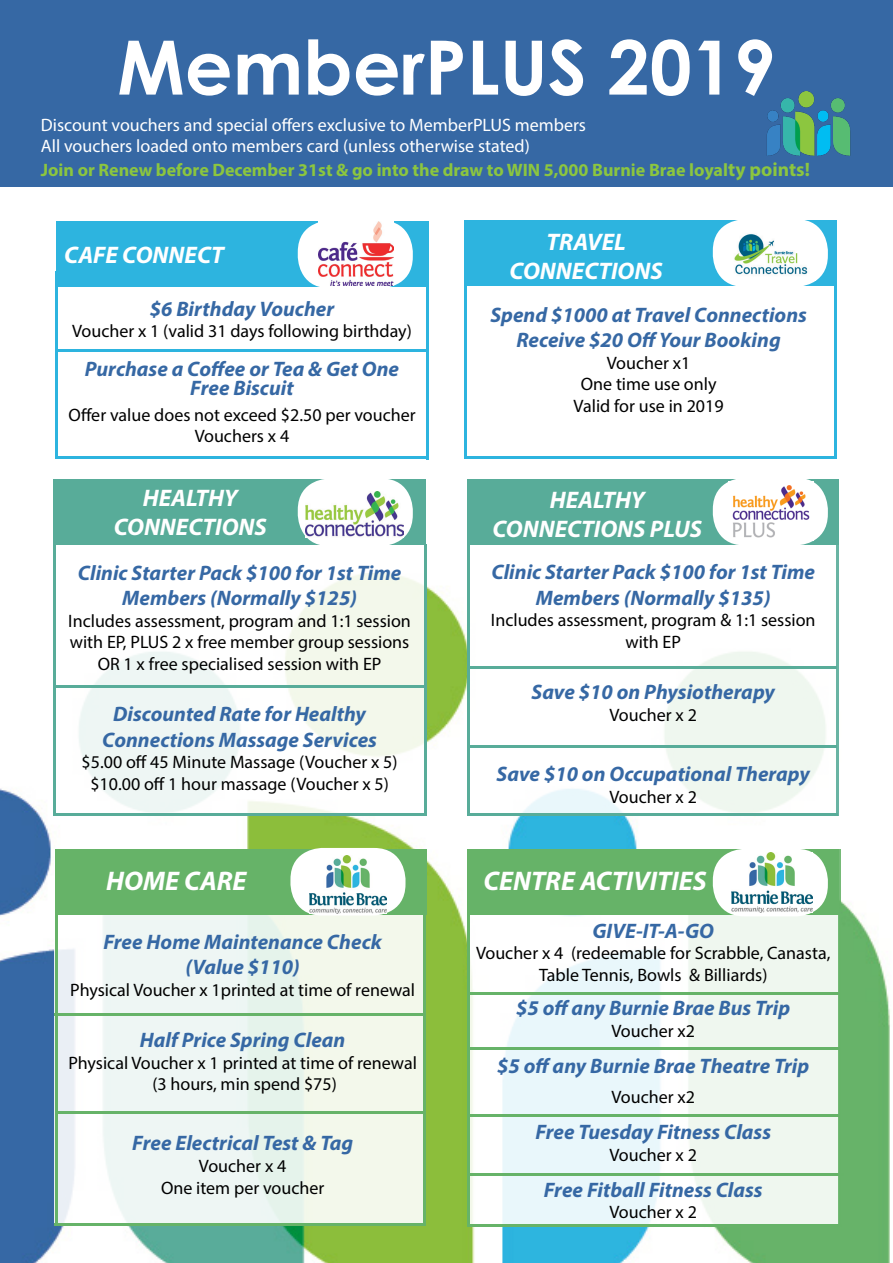
<style>
.page{position:relative;width:893px;height:1263px;background:#fff}
.page>*{position:absolute;margin:0;border:0;box-sizing:border-box;transform-origin:0 0}
.t1{font:700 75px "Century Gothic";color:#fff}
.t2{font:italic 700 27px "Myriad Pro";color:#fff}
.t3{font:italic 700 24px "Myriad Pro";color:#fff}
.t4{font:italic 700 21px/25.2px "Myriad Pro";color:#3668a4;text-align:center}
.t5{font:18px/21.6px "Myriad Pro";color:#000;text-align:center}
.t6{font:18px "Myriad Pro";color:#fff}
.t7{font:700 18px "Myriad Pro";color:#8cc63f}
.s1{font-size:19.5px}
</style>
<div class="page">
<img style="left:0;top:574px;width:890px;height:689px">
<svg style="left:54px;top:850px;width:369px;height:375px;background:#eff6f0"></svg>
<svg style="left:470px;top:914px;width:368px;height:310px"></svg>
<div style="left:467px;top:481px;width:372px;height:333px;background:linear-gradient(to right,#fff,#f6faf6);border:2px solid #fff"></div>
<div style="left:52px;top:481px;width:372px;height:333px;background:linear-gradient(to right,#f8fcfd,#f7faf2);border:2px solid #fff"></div>
<div style="left:53px;top:479px;width:373px;height:66px;background:#58ac99"></div>
<div style="left:467px;top:479px;width:372px;height:66px;background:#58ac99"></div>
<div style="left:55px;top:849px;width:371px;height:65px;background:#66b368"></div>
<div style="left:467px;top:849px;width:372px;height:65px;background:#66b368"></div>
<div style="left:298px;top:478px;width:115px;height:68px;background:#fff;border-radius:32px"></div>
<div style="left:290px;top:848px;width:115px;height:67px;background:#fff;border-radius:32px"></div>
<div style="left:713px;top:849px;width:115px;height:67px;background:#fff;border-radius:32px"></div>
<img style="left:309px;top:856px;width:78px;height:57px">
<img style="left:731px;top:852px;width:81px;height:60px">
<div style="left:713px;top:478px;width:115px;height:67px;background:#fff;border-radius:32px"></div>
<img style="left:306px;top:492px;width:98px;height:46px">
<img style="left:732px;top:485px;width:78px;height:53px">
<div style="left:55px;top:224px;width:371px;height:234px;background:#fff;border:2px solid #fff"></div>
<div style="left:56px;top:221px;width:372px;height:66px;background:#2db4df"></div>
<div style="left:298px;top:221px;width:115px;height:67px;background:#fff;border-radius:32px"></div>
<div style="left:464px;top:221px;width:373px;height:65px;background:#2db4df"></div>
<div style="left:713px;top:219px;width:115px;height:68px;background:#fff;border-radius:32px"></div>
<img style="left:318px;top:222px;width:75px;height:64px">
<img style="left:734px;top:234px;width:74px;height:41px">
<div style="left:0;top:0;width:893px;height:187px;background:#3668a4"></div>
<hr style="left:56px;top:349px;width:372px;height:3px;background:#2db4df">
<hr style="left:53px;top:685px;width:372px;height:2px;background:#58ac99">
<hr style="left:467px;top:666px;width:370px;height:3px;background:#58ac99">
<hr style="left:467px;top:745px;width:370px;height:2px;background:#58ac99">
<hr style="left:55px;top:1013px;width:371px;height:3px;background:#66b368">
<hr style="left:56px;top:1111px;width:370px;height:3px;background:#66b368">
<hr style="left:467px;top:992px;width:374px;height:3px;background:#66b368">
<hr style="left:467px;top:1047px;width:374px;height:3px;background:#66b368">
<hr style="left:467px;top:1114px;width:374px;height:2px;background:#66b368">
<hr style="left:468px;top:1173px;width:376px;height:3px;background:#66b368">
<hr style="left:56px;top:456px;width:370px;height:3px;background:#2db4df">
<hr style="left:426px;top:271px;width:2px;height:188px;background:#2db4df">
<hr style="left:56px;top:271px;width:2px;height:188px;background:#2db4df">
<hr style="left:464px;top:271px;width:2px;height:188px;background:#2db4df">
<hr style="left:834px;top:274px;width:2px;height:185px;background:#2db4df">
<hr style="left:466px;top:456px;width:371px;height:3px;background:#2db4df">
<hr style="left:467px;top:813px;width:371px;height:3px;background:#58ac99">
<hr style="left:53px;top:813px;width:372px;height:3px;background:#58ac99">
<hr style="left:467px;top:480px;width:3px;height:334px;background:#58ac99">
<hr style="left:836px;top:481px;width:3px;height:335px;background:#58ac99">
<hr style="left:424px;top:545px;width:2px;height:271px;background:#58ac99">
<hr style="left:53px;top:479px;width:2px;height:337px;background:#58ac99">
<hr style="left:55px;top:1223px;width:371px;height:2px;background:#66b368">
<hr style="left:467px;top:1224px;width:375px;height:3px;background:#66b368">
<hr style="left:55px;top:849px;width:2px;height:376px;background:#66b368">
<hr style="left:423px;top:851px;width:3px;height:374px;background:#66b368">
<hr style="left:467px;top:852px;width:3px;height:373px;background:#66b368">
<hr style="left:838px;top:849px;width:3px;height:375px;background:#66b368">
<img style="left:766px;top:91px;width:85px;height:65px">
<p class="t1" style="left:117px;top:10px;width:660px">MemberPLUS 2019</p>
<p class="t6" style="left:41px;top:114px;width:547px">Discount vouchers and special offers exclusive to MemberPLUS members</p>
<p class="t6" style="left:41px;top:135px;width:491px">All vouchers loaded onto members card (unless otherwise stated)</p>
<p class="t7" style="left:41px;top:158px;width:771px">Join or Renew before December 31st &amp; go into the draw to WIN 5,000 Burnie Brae loyal<span class="s1">ty points!</span></p>
<p class="t3" style="left:64px;top:239px;width:161px">CAFE CONNECT</p>
<p class="t4" style="left:150px;top:295px;width:186px">$6 Birthday Voucher</p>
<p class="t5" style="left:72px;top:320px;width:341px">Voucher x 1 (valid 31 days following birthday)</p>
<p class="t4" style="left:85px;top:358px;width:316px;line-height:19.5px">Purchase a Coffee or Tea &amp; Get One<br>Free Biscuit</p>
<p class="t5" style="left:68px;top:403px;width:349px">Offer value does not exceed $2.50 per voucher</p>
<p class="t5" style="left:195px;top:425px;width:96px">Vouchers x 4</p>
<p class="t3" style="left:143px;top:482px;width:96px">HEALTHY</p>
<p class="t3" style="left:114px;top:511px;width:155px">CONNECTIONS</p>
<p class="t4" style="left:78px;top:559px;width:325px">Clinic Starter Pack $100 for 1st Time<br>Members (Normally $125)</p>
<p class="t5" style="left:68px;top:609px;width:344px">Includes assessment, program and 1:1 session with EP, PLUS 2 x free member group sessions<br>OR 1 x free specialised session with EP</p>
<p class="t4" style="left:102px;top:701px;width:276px">Discounted Rate for Healthy<br>Connections Massage Services</p>
<p class="t5" style="left:82px;top:751px;width:318px">$5.00 off 45 Minute Massage (Voucher x 5)</p>
<p class="t5" style="left:90px;top:773px;width:300px">$10.00 off 1 hour massage (Voucher x 5)</p>
<p class="t3" style="left:546px;top:226px;width:81px">TRAVEL</p>
<p class="t3" style="left:510px;top:255px;width:155px">CONNECTIONS</p>
<p class="t4" style="left:490px;top:301px;width:318px">Spend $1000 at Travel Connections<br>Receive $20 Off Your Booking</p>
<p class="t5" style="left:607px;top:351px;width:85px">Voucher x1</p>
<p class="t5" style="left:581px;top:373px;width:137px">One time use only</p>
<p class="t5" style="left:574px;top:395px;width:151px">Valid for use in 2019</p>
<p class="t3" style="left:550px;top:484px;width:96px">HEALTHY</p>
<p class="t3" style="left:492px;top:513px;width:211px">CONNECTIONS PLUS</p>
<p class="t4" style="left:491px;top:559px;width:325px">Clinic Starter Pack $100 for 1st Time<br>Members (Normally $135)</p>
<p class="t5" style="left:491px;top:609px;width:326px">Includes assessment, program &amp; 1:1 session with EP</p>
<p class="t4" style="left:531px;top:679px;width:245px">Save $10 on Physiotherapy</p>
<p class="t5" style="left:609px;top:704px;width:89px">Voucher x 2</p>
<p class="t4" style="left:496px;top:761px;width:315px">Save $10 on Occupational Therapy</p>
<p class="t5" style="left:609px;top:785px;width:89px">Voucher x 2</p>
<p class="t2" style="left:106px;top:863px;width:142px">HOME CARE</p>
<p class="t2" style="left:483px;top:863px;width:225px">CENTRE ACTIVITIES</p>
<p class="t4" style="left:103px;top:928px;width:280px">Free Home Maintenance Check</p>
<p class="t4" style="left:186px;top:954px;width:116px">(Value $110)</p>
<p class="t5" style="left:70px;top:978px;width:346px">Physical Voucher x 1printed at time of renewal</p>
<p class="t4" style="left:140px;top:1027px;width:207px">Half Price Spring Clean</p>
<p class="t5" style="left:68px;top:1052px;width:350px">Physical Voucher x 1 printed at time of renewal</p>
<p class="t5" style="left:152px;top:1073px;width:186px">(3 hours, min spend $75)</p>
<p class="t4" style="left:132px;top:1130px;width:222px">Free Electrical Test &amp; Tag</p>
<p class="t5" style="left:199px;top:1155px;width:89px">Voucher x 4</p>
<p class="t5" style="left:161px;top:1176px;width:165px">One item per voucher</p>
<p class="t4" style="left:592px;top:917px;width:123px">GIVE-IT-A-GO</p>
<p class="t5" style="left:476px;top:942px;width:356px">Voucher x 4 (redeemable for Scrabble, Canasta,<br>Table Tennis, Bowls &amp; Billiards)</p>
<p class="t4" style="left:516px;top:995px;width:276px">$5 off any Burnie Brae Bus Trip</p>
<p class="t5" style="left:611px;top:1020px;width:85px">Voucher x2</p>
<p class="t4" style="left:497px;top:1052px;width:314px">$5 off any Burnie Brae Theatre Trip</p>
<p class="t5" style="left:611px;top:1086px;width:85px">Voucher x2</p>
<p class="t4" style="left:535px;top:1118px;width:237px">Free Tuesday Fitness Class</p>
<p class="t5" style="left:609px;top:1143px;width:89px">Voucher x 2</p>
<p class="t4" style="left:544px;top:1176px;width:220px">Free Fitball Fitness Class</p>
<p class="t5" style="left:609px;top:1201px;width:89px">Voucher x 2</p>
</div>
